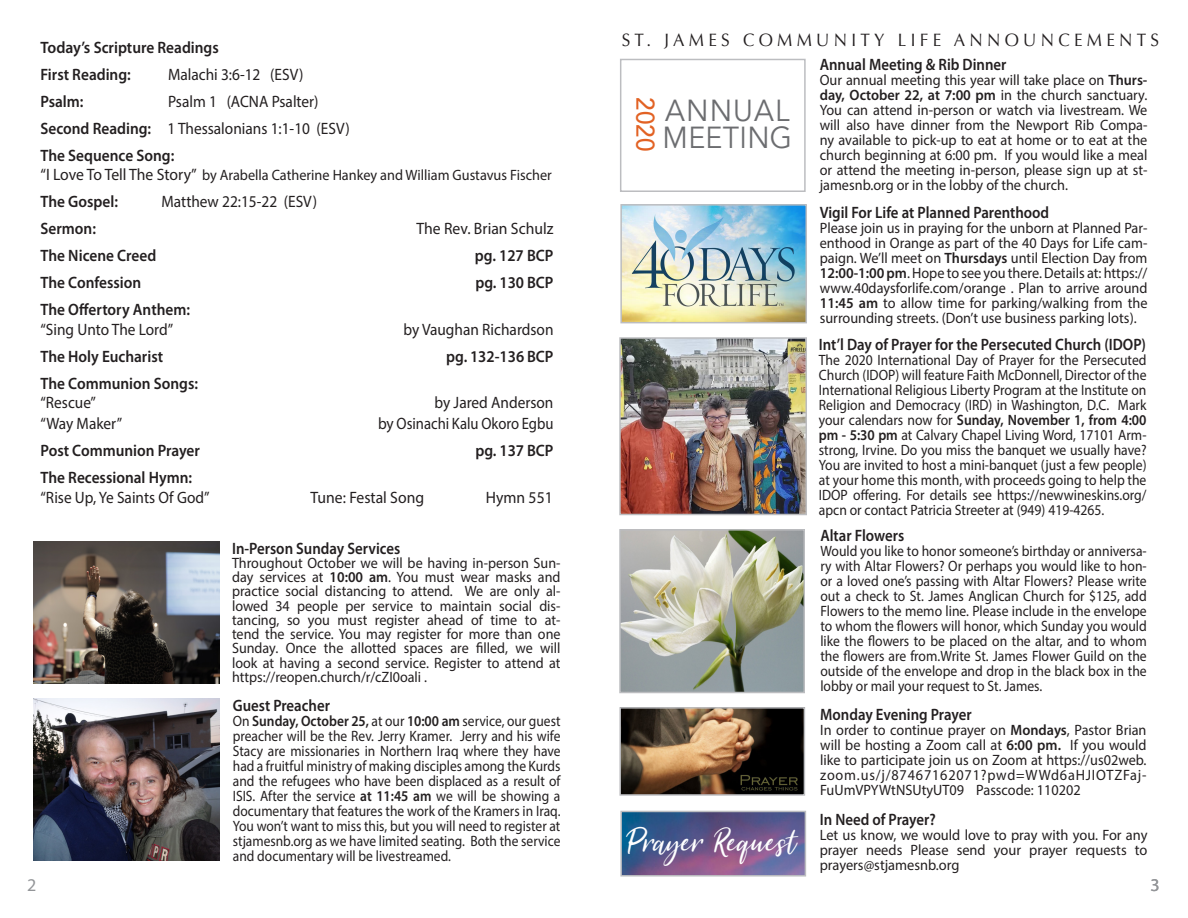
<style>
.page{position:relative;width:1188px;height:918px;background:#fff}
.page>*{position:absolute;margin:0;border:0;box-sizing:border-box;transform-origin:0 0}
.t1{font:42px "Summer Festival";color:#fff}
.t2{font:30.45px "Avenir";letter-spacing:.01em;color:#6c6d70;scale:.94 1}
.t3{font:30.45px "Avenir";letter-spacing:.01em;color:#6c6d70;scale:.95 1}
.t4{font:500 25.5px "Avenir";color:#e26224;scale:.95 1}
.t5{font:18px "Optima";letter-spacing:.25em;color:#231f20;scale:.95 1}
.t6{font:18px "Myriad Pro";color:#939598}
.t7{font:600 16.5px "Myriad Pro";color:#231f20;scale:.93 1}
.t8{font:16.5px "Myriad Pro";color:#231f20;scale:.93 1}
.t9{font:600 16.5px "Myriad Pro";color:#231f20;scale:.9 1}
.t10{font:16.5px "Myriad Pro";color:#231f20;scale:.95 1}
.t11{font:600 16.5px "Myriad Pro";color:#231f20;scale:.95 1}
.t12{font:15px/15px "Myriad Pro";color:#231f20;text-align:justify;scale:.91 1}
.t13{font:15px/15px "Myriad Pro";color:#231f20;text-align:justify;scale:.95 1}
.t14{font:15px/15px "Myriad Pro";color:#231f20;text-align:justify;scale:.9 1}
.t15{font:15px/14.2px "Myriad Pro";color:#231f20;text-align:justify;scale:.94 1}
.t16{font:15px/15px "Myriad Pro";color:#231f20;text-align:justify;scale:.96 1}
.s1{font-weight:600}
.s2{font-size:16.5px}
</style>
<div class="page">
<img style="left:623px;top:814px;width:180px;height:60px">
<div style="left:620px;top:811px;width:186px;height:66px;border:2px solid #bcbdc0"></div>
<img style="left:622px;top:532px;width:180px;height:158px">
<div style="left:619px;top:529px;width:186px;height:164px;border:2px solid #bcbdc0"></div>
<img style="left:622px;top:710px;width:180px;height:83px">
<div style="left:619px;top:707px;width:186px;height:89px;border:2px solid #bcbdc0"></div>
<img style="left:34px;top:541px;width:185px;height:143px">
<img style="left:34px;top:698px;width:185px;height:163px">
<img style="left:622px;top:340px;width:182px;height:172px">
<div style="left:619px;top:337px;width:188px;height:178px;border:2px solid #bcbdc0"></div>
<div style="left:620px;top:59px;width:186px;height:133px;border:2px solid #bcbdc0"></div>
<img style="left:623px;top:207px;width:181px;height:113px">
<div style="left:620px;top:204px;width:187px;height:119px;border:2px solid #bcbdc0"></div>
<p class="t11" style="left:40px;top:37px;width:189px">Today’s Scripture Readings</p>
<p class="t7" style="left:40px;top:64px;width:99px">First Reading:</p>
<p class="t8" style="left:168px;top:64px;width:147px">Malachi 3:6-12 (ESV)</p>
<p class="t7" style="left:40px;top:91px;width:48px">Psalm:</p>
<p class="t8" style="left:168px;top:91px;width:163px">Psalm 1 (ACNA Psalter)</p>
<p class="t8" style="left:40px;top:118px;width:334px"><span class="s1">Second Reading:</span> 1 Thessalonians 1:1-10 (ESV)</p>
<p class="t7" style="left:40px;top:145px;width:145px">The Sequence Song:</p>
<p class="t13" style="left:40px;top:168px;width:540px"><span class="s2">“I Love To Tell The Story”</span> by Arabella Catherine Hankey and William Gustavus Fischer</p>
<p class="t7" style="left:40px;top:191px;width:85px">The Gospel:</p>
<p class="t8" style="left:162px;top:192px;width:169px">Matthew 22:15-22 (ESV)</p>
<p class="t7" style="left:40px;top:218px;width:61px">Sermon:</p>
<p class="t10" style="left:417px;top:219px;width:146px">The Rev. Brian Schulz</p>
<p class="t7" style="left:40px;top:245px;width:126px">The Nicene Creed</p>
<p class="t7" style="left:475px;top:245px;width:86px">pg. 127 BCP</p>
<p class="t7" style="left:40px;top:272px;width:110px">The Confession</p>
<p class="t7" style="left:475px;top:272px;width:85px">pg. 130 BCP</p>
<p class="t7" style="left:40px;top:299px;width:162px">The Offertory Anthem:</p>
<p class="t8" style="left:40px;top:319px;width:144px">“Sing Unto The Lord”</p>
<p class="t8" style="left:404px;top:319px;width:163px">by Vaughan Richardson</p>
<p class="t7" style="left:40px;top:346px;width:133px">The Holy Eucharist</p>
<p class="t7" style="left:446px;top:346px;width:117px">pg. 132-136 BCP</p>
<p class="t7" style="left:40px;top:373px;width:171px">The Communion Songs:</p>
<p class="t8" style="left:40px;top:393px;width:61px">“Rescue”</p>
<p class="t8" style="left:435px;top:393px;width:129px">by Jared Anderson</p>
<p class="t8" style="left:40px;top:414px;width:89px">“Way Maker”</p>
<p class="t8" style="left:378px;top:414px;width:190px">by Osinachi Kalu Okoro Egbu</p>
<p class="t7" style="left:40px;top:440px;width:173px">Post Communion Prayer</p>
<p class="t7" style="left:475px;top:440px;width:85px">pg. 137 BCP</p>
<p class="t7" style="left:40px;top:467px;width:165px">The Recessional Hymn:</p>
<p class="t8" style="left:40px;top:487px;width:183px">“Rise Up, Ye Saints Of God”</p>
<p class="t10" style="left:311px;top:487px;width:121px">Tune: Festal Song</p>
<p class="t10" style="left:486px;top:487px;width:72px">Hymn 551</p>
<p class="t9" style="left:232px;top:537px;width:188px">In-Person Sunday Services</p>
<p class="t15" style="left:232px;top:555px;width:351px">Throughout October we will be having in-person Sun&shy;day services at <span class="s1">10:00 am</span>. You must wear masks and practice social distancing to attend. We are only al&shy;lowed 34 people per service to maintain social dis&shy;tancing, so you must register ahead of time to at&shy;tend the service. You may register for more than one Sunday. Once the allotted spaces are filled, we will look at having a second service. Register to attend at https://reopen.church/r/cZI0oali .</p>
<p class="t9" style="left:233px;top:695px;width:109px">Guest Preacher</p>
<p class="t14" style="left:233px;top:714px;width:366px">On <span class="s1">Sunday, October 25,</span> at our <span class="s1">10:00 am</span> service, our guest preacher will be the Rev. Jerry Kramer. Jerry and his wife Stacy are missionaries in Northern Iraq where they have had a fruitful ministry of making disciples among the Kurds and the refugees who have been displaced as a result of ISIS. After the service <span class="s1">at 11:45 am</span> we will be showing a documentary that features the work of the Kramers in Iraq.<br>You won’t want to miss this, but you will need to register at stjamesnb.org as we have limited seating. Both the service and documentary will be livestreamed.</p>
<p class="t5" style="left:622px;top:29px;width:567px">ST. JAMES COMMUNITY LIFE ANNOUNCEMENTS</p>
<p class="t4" style="left:668px;top:97px;width:58px;rotate:90deg">2020</p>
<p class="t3" style="left:665px;top:93px;width:133px">ANNUAL</p>
<p class="t2" style="left:663px;top:120px;width:139px">MEETING</p>
<p class="t1" style="left:629px;top:819px;width:170px">Prayer Request</p>
<p class="t9" style="left:820px;top:54px;width:209px">Annual Meeting &amp; Rib Dinner</p>
<p class="t13" style="left:820px;top:72px;width:346px">Our annual meeting this year will take place on <span class="s1">Thurs&shy;day, October 22, at 7:00 pm</span> in the church sanctuary.<br>You can attend in-person or watch via livestream. We will also have dinner from the Newport Rib Compa&shy;ny available to pick-up to eat at home or to eat at the church beginning at 6:00 pm. If you would like a meal or attend the meeting in-person, please sign up at st&shy;jamesnb.org or in the lobby of the church.</p>
<p class="t9" style="left:820px;top:202px;width:256px">Vigil For Life at Planned Parenthood</p>
<p class="t13" style="left:820px;top:220px;width:346px">Please join us in praying for the unborn at Planned Par&shy;enthood in Orange as part of the 40 Days for Life cam&shy;paign. We’ll meet on <span class="s1">Thursdays</span> until Election Day from <span class="s1">12:00-1:00 pm</span>. Hope to see you there. Details at: https:// www.40daysforlife.com/orange . Plan to arrive around <span class="s1">11:45 am</span> to allow time for parking/walking from the surrounding streets. (Don’t use business parking lots).</p>
<p class="t9" style="left:819px;top:334px;width:365px">Int’l Day of Prayer for the Persecuted Church (IDOP)</p>
<p class="t12" style="left:819px;top:352px;width:362px">The 2020 International Day of Prayer for the Persecuted Church (IDOP) will feature Faith McDonnell, Director of the International Religious Liberty Program at the Institute on Religion and Democracy (IRD) in Washington, D.C. Mark your calendars now for <span class="s1">Sunday, November 1, from 4:00 pm - 5:30 pm</span> at Calvary Chapel Living Word, 17101 Arm&shy;strong, Irvine. Do you miss the banquet we usually have?<br>You are invited to host a mini-banquet (just a few people) at your home this month, with proceeds going to help the IDOP offering. For details see https://newwineskins.org/ apcn or contact Patricia Streeter at (949) 419-4265.</p>
<p class="t9" style="left:820px;top:525px;width:95px">Altar Flowers</p>
<p class="t12" style="left:820px;top:544px;width:360px">Would you like to honor someone’s birthday or anniversa&shy;ry with Altar Flowers? Or perhaps you would like to hon&shy;or a loved one’s passing with Altar Flowers? Please write out a check to St. James Anglican Church for $125, add Flowers to the memo line. Please include in the envelope to whom the flowers will honor, which Sunday you would like the flowers to be placed on the altar, and to whom the flowers are from.Write St. James Flower Guild on the outside of the envelope and drop in the black box in the lobby or mail your request to St. James.</p>
<p class="t9" style="left:820px;top:704px;width:170px">Monday Evening Prayer</p>
<p class="t13" style="left:820px;top:723px;width:345px">In order to continue prayer on <span class="s1">Mondays</span>, Pastor Brian will be hosting a Zoom call at <span class="s1">6:00 pm.</span> If you would like to participate join us on Zoom at https://us02web. zoom.us/j/87467162071?pwd=WWd6aHJIOTZFaj-FuUmVPYWtNSUtyUT09 Passcode: 110202</p>
<p class="t9" style="left:820px;top:809px;width:130px">In Need of Prayer?</p>
<p class="t16" style="left:820px;top:827px;width:343px">Let us know, we would love to pray with you. For any prayer needs Please send your prayer requests to prayers@stjamesnb.org</p>
<p class="t6" style="left:27px;top:874px;width:11px">2</p>
<p class="t6" style="left:1150px;top:874px;width:11px">3</p>
</div>
